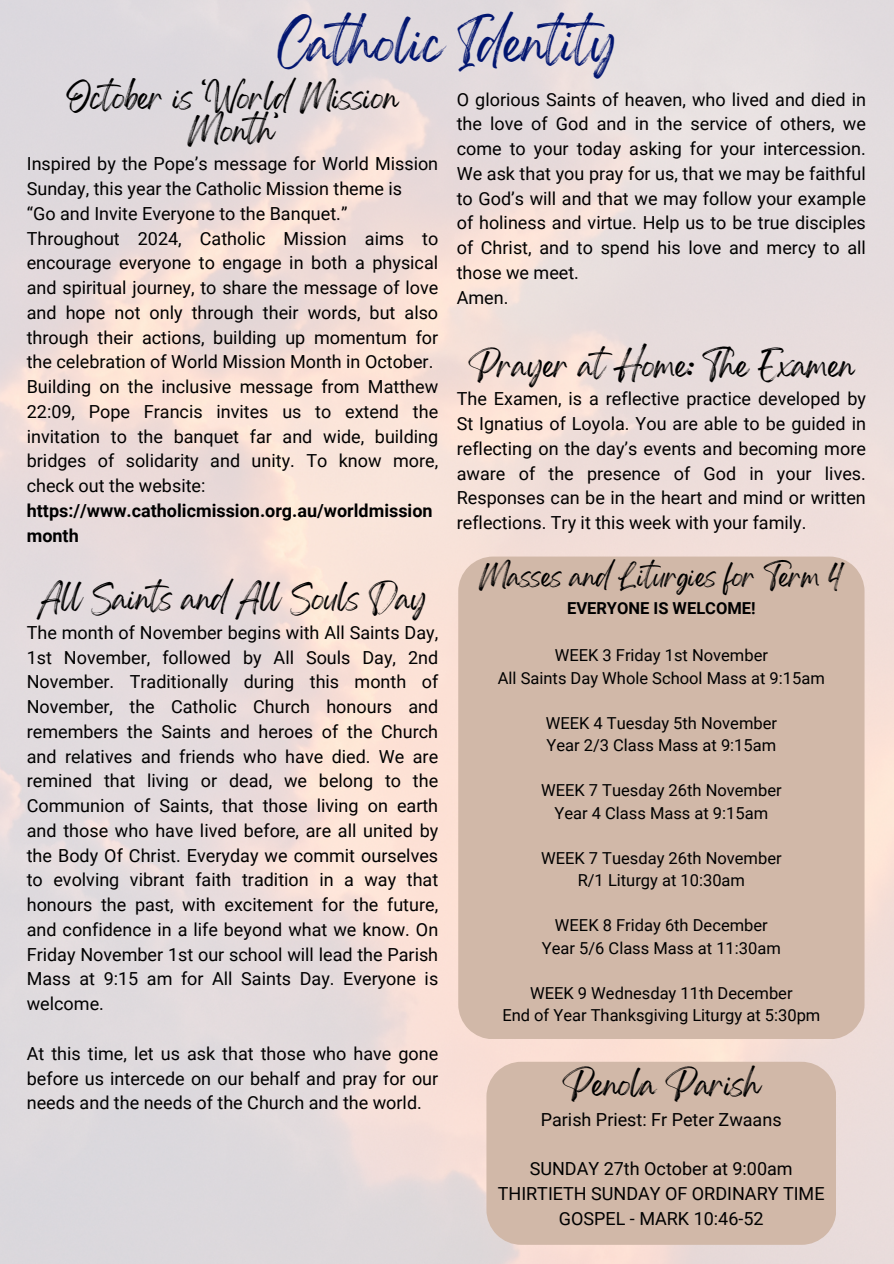
<style>
.page{position:relative;width:894px;height:1264px;background:#fff}
.page>*{position:absolute;margin:0;border:0;box-sizing:border-box;transform-origin:0 0}
.t1{font:38.55px "Gellatio";color:#021670}
.t2{font:24px/32.7px "Gellatio";color:#000;text-align:center}
.t3{font:21px "Gellatio";color:#000}
.t4{font:18px/24.8px "Roboto";color:#000;text-align:justify}
.t5{font:700 18px/24.8px "Roboto";color:#000}
.t6{font:16.5px "Roboto";color:#000}
.t7{font:700 16.5px "Roboto";color:#000}
</style>
<div class="page">
<div style="left:458px;top:556px;width:406px;height:482px;background:#d1b8a8"></div>
<div style="left:486px;top:1061px;width:350px;height:183px;background:#d1b8a8"></div>
<h1 class="t1" style="left:277px;top:34px;width:340px">Catholic Identity</h1>
<p class="t2" style="left:67px;top:89px;width:333px">October is ‘World Mission<br>Month’</p>
<p class="t4" style="left:27px;top:152px;width:413px">Inspired by the Pope’s message for World Mission<br>Sunday, this year the Catholic Mission theme is</p>
<p class="t4" style="left:27px;top:201px;width:322px">“Go and Invite Everyone to the Banquet.”</p>
<p class="t4" style="left:27px;top:226px;width:413px">Throughout 2024, Catholic Mission aims to encourage everyone to engage in both a physical and spiritual journey, to share the message of love and hope not only through their words, but also through their actions, building up momentum for the celebration of World Mission Month in October.</p>
<p class="t4" style="left:27px;top:374px;width:413px">Building on the inclusive message from Matthew 22:09, Pope Francis invites us to extend the invitation to the banquet far and wide, building bridges of solidarity and unity. To know more, check out the website:</p>
<p class="t5" style="left:27px;top:498px;width:407px">https://www.catholicmission.org.au/worldmission month</p>
<p class="t3" style="left:479px;top:571px;width:366px">Masses and Liturgies for Term 4</p>
<p class="t7" style="left:567px;top:598px;width:190px">EVERYONE IS WELCOME!</p>
<p class="t6" style="left:554px;top:645px;width:215px">WEEK 3 Friday 1st November</p>
<p class="t6" style="left:497px;top:668px;width:328px">All Saints Day Whole School Mass at 9:15am</p>
<p class="t6" style="left:545px;top:713px;width:233px">WEEK 4 Tuesday 5th November</p>
<p class="t6" style="left:546px;top:735px;width:231px">Year 2/3 Class Mass at 9:15am</p>
<p class="t6" style="left:541px;top:780px;width:242px">WEEK 7 Tuesday 26th November</p>
<p class="t6" style="left:554px;top:803px;width:215px">Year 4 Class Mass at 9:15am</p>
<h2 class="t6" style="left:541px;top:848px;width:242px">WEEK 7 Tuesday 26th November</h2>
<p class="t6" style="left:577px;top:870px;width:169px">R/1 Liturgy at 10:30am</p>
<p class="t6" style="left:554px;top:915px;width:214px">WEEK 8 Friday 6th December</p>
<p class="t6" style="left:541px;top:938px;width:240px">Year 5/6 Class Mass at 11:30am</p>
<p class="t6" style="left:530px;top:983px;width:264px">WEEK 9 Wednesday 11th December</p>
<p class="t6" style="left:502px;top:1005px;width:319px">End of Year Thanksgiving Liturgy at 5:30pm</p>
<p class="t4" style="left:456px;top:87px;width:410px">O glorious Saints of heaven, who lived and died in the love of God and in the service of others, we come to your today asking for your intercession.<br>We ask that you pray for us, that we may be faithful to God’s will and that we may follow your example of holiness and virtue. Help us to be true disciples of Christ, and to spend his love and mercy to all those we meet.</p>
<p class="t4" style="left:456px;top:285px;width:53px">Amen.</p>
<p class="t2" style="left:468px;top:357px;width:387px">Prayer atHome: The Examen</p>
<p class="t4" style="left:456px;top:387px;width:410px">The Examen, is a reflective practice developed by St Ignatius of Loyola. You are able to be guided in reflecting on the day’s events and becoming more aware of the presence of God in your lives.<br>Responses can be in the heart and mind or written reflections. Try it this week with your family.</p>
<p class="t2" style="left:38px;top:590px;width:389px">All Saints and All Souls Day</p>
<p class="t4" style="left:27px;top:620px;width:413px">The month of November begins with All Saints Day, 1st November, followed by All Souls Day, 2nd November. Traditionally during this month of November, the Catholic Church honours and remembers the Saints and heroes of the Church and relatives and friends who have died. We are remined that living or dead, we belong to the Communion of Saints, that those living on earth and those who have lived before, are all united by the Body Of Christ. Everyday we commit ourselves to evolving vibrant faith tradition in a way that honours the past, with excitement for the future, and confidence in a life beyond what we know. On Friday November 1st our school will lead the Parish Mass at 9:15 am for All Saints Day. Everyone is welcome.</p>
<p class="t4" style="left:27px;top:1041px;width:413px">At this time, let us ask that those who have gone before us intercede on our behalf and pray for our needs and the needs of the Church and the world.</p>
<p class="t2" style="left:562px;top:1076px;width:199px">Penola Parish</p>
<p class="t4" style="left:540px;top:1107px;width:242px">Parish Priest: Fr Peter Zwaans</p>
<p class="t4" style="left:529px;top:1156px;width:264px">SUNDAY 27th October at 9:00am</p>
<p class="t4" style="left:497px;top:1181px;width:328px">THIRTIETH SUNDAY OF ORDINARY TIME</p>
<p class="t4" style="left:558px;top:1206px;width:206px">GOSPEL - MARK 10:46-52</p>
</div>
